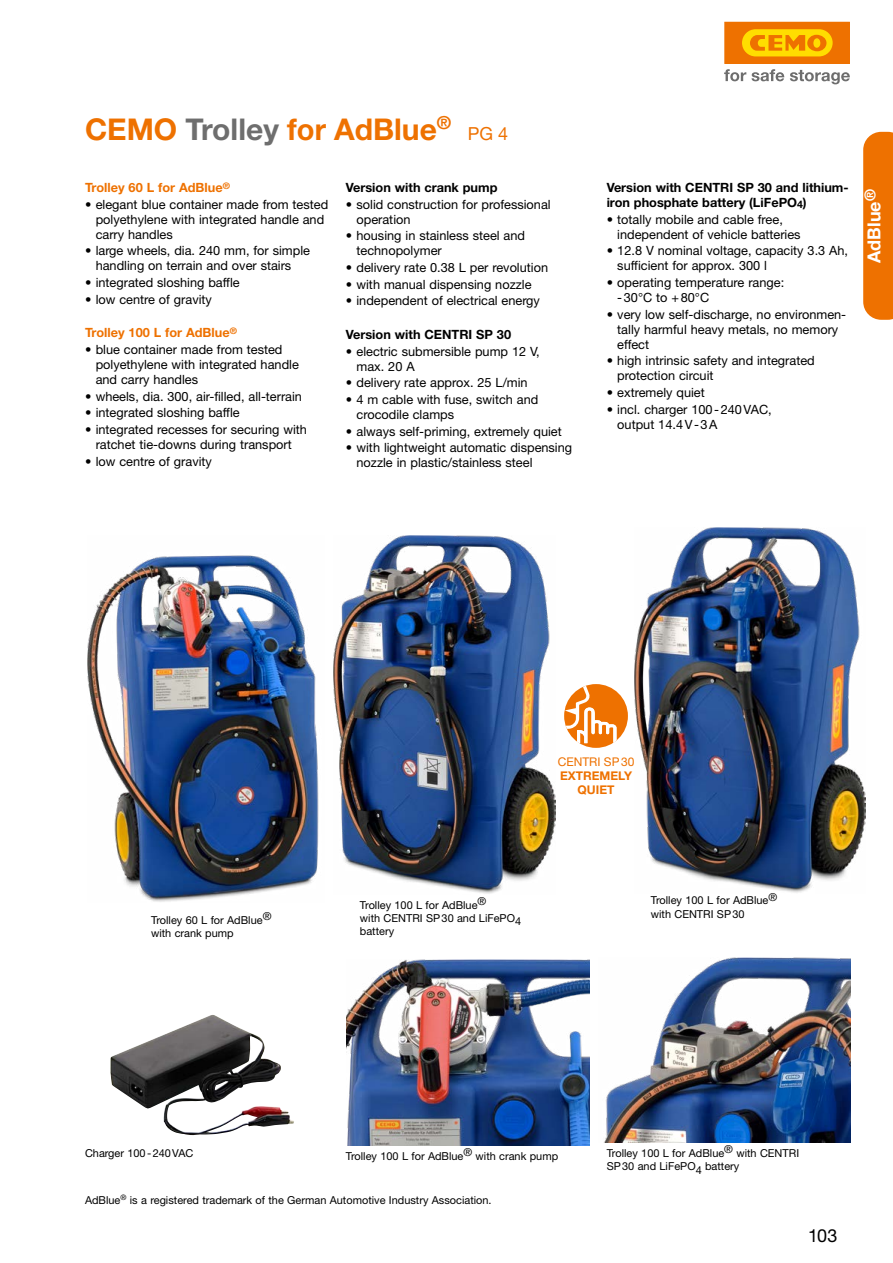
<style>
.page{position:relative;width:893px;height:1263px;background:#fff}
.page>*{position:absolute;margin:0;border:0;box-sizing:border-box;transform-origin:0 0}
.t1{font:700 30px "Helvetica Neue LT Pro";color:#ee7100}
.t2{font:700 18px "Helvetica Neue LT Pro";color:#fff}
.t3{font:18px "Helvetica Neue LT Pro";color:#000}
.t4{font:12.75px/15px "Helvetica Neue LT Pro";color:#000}
.t5{font:700 12.75px/15px "Helvetica Neue LT Pro";color:#000}
.t6{font:700 12.75px "Helvetica Neue LT Pro";color:#ee7100}
.t7{font:700 12px/14.4px "Helvetica Neue LT Pro";color:#ee7100;text-align:center}
.t8{font:12px "Helvetica Neue LT Pro";color:#ee7100}
.t9{font:10.95px/13.2px "Helvetica Neue LT Pro";color:#000}
.s1{color:#6e6e6e}
.s2{font-weight:400;font-size:18px}
</style>
<div class="page">
<img style="left:346px;top:960px;width:243px;height:185px">
<img style="left:604px;top:957px;width:246px;height:185px">
<img style="left:110px;top:1015px;width:184px;height:120px">
<img style="left:88px;top:555px;width:231px;height:347px">
<img style="left:334px;top:535px;width:222px;height:359px">
<img style="left:635px;top:527px;width:230px;height:366px">
<div style="left:725px;top:22px;width:124px;height:41px;background:#ee7100"></div>
<div style="left:724px;top:22px;width:126px;height:42px;border:1px solid #ee7100"></div>
<div style="left:741px;top:28px;width:92px;height:29px;background:#fd0;border-radius:14px"></div>
<div style="left:740px;top:28px;width:94px;height:30px;border:2px solid #ee7100;border-radius:14px"></div>
<svg style="left:750px;top:35px;width:76px;height:16px"></svg>
<svg style="left:724px;top:69px;width:60px;height:12px"></svg>
<svg style="left:790px;top:70px;width:60px;height:14px"></svg>
<div style="left:863px;top:132px;width:30px;height:188px;background:#ee7100"></div>
<div style="left:564px;top:684px;width:64px;height:64px;background:#ee7100;border-radius:50%"></div>
<svg style="left:564px;top:684px;width:52px;height:59px"></svg>
<h1 class="t1" style="left:85px;top:111px;width:425px">CEMO <span class="s1">Trolley</span> for AdBlue<sup>®</sup> <span class="s2">PG 4</span></h1>
<p class="t6" style="left:85px;top:180px;width:146px">Trolley 60 L for AdBlue<sup>®</sup></p>
<p class="t4" style="left:96px;top:196px;width:234px;text-indent:-11px">• elegant blue container made from tested polyethylene with integrated handle and carry handles</p>
<p class="t4" style="left:96px;top:243px;width:216px;text-indent:-11px">• large wheels, dia. 240 mm, for simple handling on terrain and over stairs</p>
<p class="t4" style="left:85px;top:275px;width:156px">• integrated sloshing baffle</p>
<p class="t4" style="left:85px;top:291px;width:128px">• low centre of gravity</p>
<p class="t6" style="left:85px;top:325px;width:153px">Trolley 100 L for AdBlue<sup>®</sup></p>
<p class="t4" style="left:96px;top:342px;width:205px;text-indent:-11px">• blue container made from tested polyethylene with integrated handle and carry handles</p>
<p class="t4" style="left:85px;top:388px;width:219px">• wheels, dia. 300, air-filled, all-terrain</p>
<p class="t4" style="left:85px;top:405px;width:156px">• integrated sloshing baffle</p>
<p class="t4" style="left:85px;top:422px;width:223px;text-align:center">• integrated recesses for securing with ratchet tie-downs during transport</p>
<p class="t4" style="left:85px;top:453px;width:128px">• low centre of gravity</p>
<p class="t5" style="left:346px;top:180px;width:153px">Version with crank pump</p>
<p class="t4" style="left:356px;top:196px;width:196px;text-indent:-11px">• solid construction for professional operation</p>
<p class="t4" style="left:356px;top:228px;width:170px;text-indent:-11px">• housing in stainless steel and technopolymer</p>
<p class="t4" style="left:346px;top:260px;width:204px">• delivery rate 0.38 L per revolution</p>
<p class="t4" style="left:346px;top:276px;width:187px">• with manual dispensing nozzle</p>
<p class="t4" style="left:346px;top:293px;width:196px">• independent of electrical energy</p>
<p class="t5" style="left:346px;top:327px;width:167px">Version with CENTRI SP 30</p>
<p class="t4" style="left:356px;top:343px;width:185px;text-indent:-11px">• electric submersible pump 12 V, max. 20 A</p>
<p class="t4" style="left:346px;top:375px;width:183px">• delivery rate approx. 25 L/min</p>
<p class="t4" style="left:356px;top:392px;width:183px;text-indent:-11px">• 4 m cable with fuse, switch and crocodile clamps</p>
<p class="t4" style="left:346px;top:423px;width:217px">• always self-priming, extremely quiet</p>
<p class="t4" style="left:356px;top:440px;width:217px;text-indent:-11px">• with lightweight automatic dispensing nozzle in plastic/stainless steel</p>
<p class="t5" style="left:607px;top:180px;width:243px">Version with CENTRI SP 30 and lithium&shy;iron phosphate battery (LiFePO<sub>4</sub>)</p>
<p class="t4" style="left:617px;top:211px;width:185px;text-indent:-11px">• totally mobile and cable free, independent of vehicle batteries</p>
<p class="t4" style="left:617px;top:243px;width:232px;text-indent:-11px">• 12.8 V nominal voltage, capacity 3.3 Ah, sufficient for approx. 300 l</p>
<p class="t4" style="left:617px;top:275px;width:168px;text-indent:-11px">• operating temperature range: -30°C to +80°C</p>
<p class="t4" style="left:617px;top:306px;width:230px;text-indent:-11px">• very low self-discharge, no environmen&shy;tally harmful heavy metals, no memory effect</p>
<p class="t4" style="left:617px;top:353px;width:199px;text-indent:-11px">• high intrinsic safety and integrated protection circuit</p>
<p class="t4" style="left:607px;top:385px;width:100px">• extremely quiet</p>
<p class="t4" style="left:617px;top:401px;width:156px;text-indent:-11px">• incl. charger 100-240VAC, output 14.4V-3A</p>
<h2 class="t2" style="left:863px;top:263px;width:75px;rotate:-90deg">AdBlue<sup>®</sup></h2>
<p class="t9" style="left:151px;top:913px;width:122px">Trolley 60 L for AdBlue® with crank pump</p>
<p class="t8" style="left:558px;top:754px;width:78px">CENTRI SP30</p>
<p class="t7" style="left:560px;top:768px;width:74px">EXTREMELY<br>QUIET</p>
<p class="t9" style="left:360px;top:898px;width:163px">Trolley 100 L for AdBlue®<br>with CENTRI SP30 and LiFePO4 battery</p>
<p class="t9" style="left:651px;top:894px;width:128px">Trolley 100 L for AdBlue® with CENTRI SP30</p>
<p class="t9" style="left:85px;top:1146px;width:110px">Charger 100-240VAC</p>
<p class="t9" style="left:346px;top:1149px;width:214px">Trolley 100 L for AdBlue® with crank pump</p>
<p class="t9" style="left:607px;top:1146px;width:194px">Trolley 100 L for AdBlue® with CENTRI<br>SP30 and LiFePO4 battery</p>
<p class="t9" style="left:85px;top:1193px;width:408px">AdBlue<sup>®</sup> is a registered trademark of the German Automotive Industry Association.</p>
<h2 class="t3" style="left:808px;top:1224px;width:31px">103</h2>
</div>
